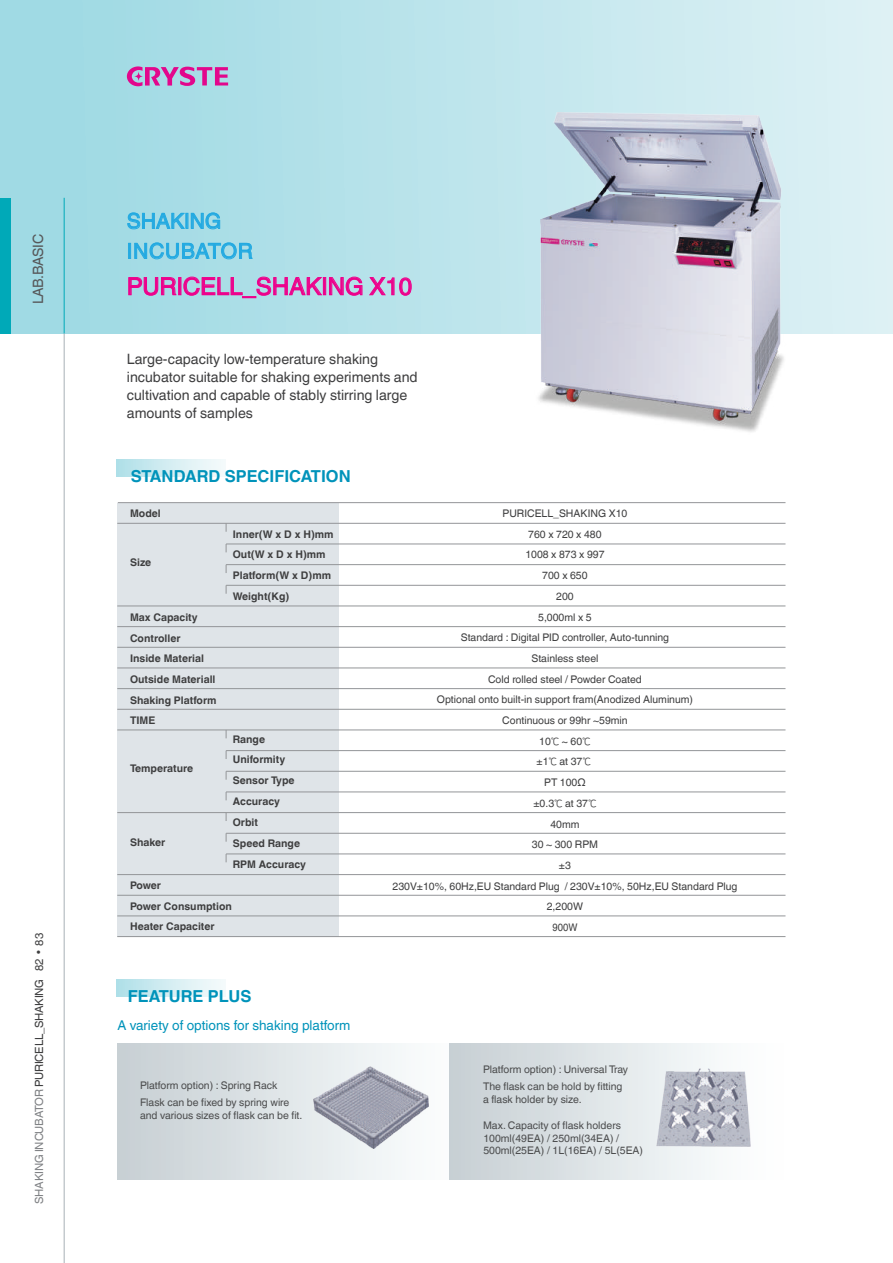
<style>
.page{position:relative;width:893px;height:1263px;background:#fff}
.page>*{position:absolute;margin:0;border:0;box-sizing:border-box;transform-origin:0 0}
.t1{font:24px "Helvetica World";color:#ed028c}
.t2{font:21px/30px "Helvetica World";color:#24aae1}
.t3{font:700 16.5px "Helvetica World";color:#0093ba}
.t4{font:14.25px/18px "Helvetica World";color:#3e3e3f}
.t5{font:14.25px "Helvetica World";letter-spacing:-.02em;color:#57585a}
.t6{font:13.5px "Helvetica World";color:#0093ba}
.t7{font:11.25px "Helvetica World";letter-spacing:-.02em;color:#3e3e3f}
.t8{font:10.5px/20.7px "Helvetica World";color:#3e3e3f;text-align:center}
.t9{font:700 10.5px/20.7px "Helvetica World";color:#3e3e3f}
.t10{font:10.5px/12.6px "Helvetica World";color:#4b4c4d}
.s1{color:#808285}
.s2{font-family:"Nanum Square R"}
</style>
<div class="page">
<div style="left:0;top:0;width:893px;height:334px;background:linear-gradient(to right,#9ad8e2,#dff1f5)"></div>
<div style="left:0;top:198px;width:10px;height:136px;background:#00a9b8"></div>
<hr style="left:64px;top:198px;width:1px;height:136px;background:#00a9b8">
<hr style="left:64px;top:334px;width:1px;height:929px;background:#a8b0b6">
<svg style="left:127px;top:66px;width:101px;height:20px;background:#c279bc"></svg>
<div style="left:323px;top:277px;width:3px;height:18px;border:1px solid #ed028c"></div>
<svg style="left:329px;top:276px;width:34px;height:20px"></svg>
<svg style="left:369px;top:277px;width:43px;height:19px"></svg>
<svg style="left:127px;top:213px;width:93px;height:16px"></svg>
<svg style="left:128px;top:237px;width:195px;height:61px;background:#a8c7de"></svg>
<div style="left:117px;top:460px;width:109px;height:17px;background:linear-gradient(to right,#b1e0e8,#f8fcfc)"></div>
<div style="left:117px;top:503px;width:221px;height:434px;background:#dfe4e8"></div>
<hr style="left:118px;top:502px;width:667px;height:1px;background:#939598">
<hr style="left:226px;top:585px;width:559px;height:1px;background:#939598">
<hr style="left:226px;top:564px;width:559px;height:1px;background:#939598">
<hr style="left:117px;top:523px;width:668px;height:1px;background:#939598">
<hr style="left:117px;top:606px;width:668px;height:1px;background:#939598">
<hr style="left:117px;top:626px;width:668px;height:1px;background:#939598">
<hr style="left:117px;top:667px;width:668px;height:1px;background:#939598">
<hr style="left:117px;top:647px;width:668px;height:1px;background:#939598">
<hr style="left:226px;top:544px;width:559px;height:1px;background:#939598">
<hr style="left:117px;top:688px;width:668px;height:1px;background:#939598">
<hr style="left:117px;top:709px;width:668px;height:1px;background:#939598">
<hr style="left:117px;top:729px;width:668px;height:1px;background:#939598">
<hr style="left:117px;top:895px;width:668px;height:1px;background:#939598">
<hr style="left:117px;top:915px;width:668px;height:1px;background:#939598">
<hr style="left:117px;top:936px;width:668px;height:1px;background:#939598">
<hr style="left:226px;top:750px;width:559px;height:1px;background:#939598">
<hr style="left:226px;top:771px;width:559px;height:1px;background:#939598">
<hr style="left:226px;top:791px;width:559px;height:1px;background:#939598">
<hr style="left:117px;top:812px;width:668px;height:1px;background:#939598">
<hr style="left:226px;top:833px;width:559px;height:1px;background:#939598">
<hr style="left:226px;top:853px;width:559px;height:1px;background:#939598">
<hr style="left:117px;top:874px;width:668px;height:1px;background:#939598">
<svg style="left:118px;top:1043px;width:311px;height:136px;background:#dae1e4"></svg>
<div style="left:449px;top:1043px;width:347px;height:136px;background:linear-gradient(to right,#c7cfd4,#fff)"></div>
<div style="left:117px;top:979px;width:109px;height:17px;background:linear-gradient(to right,#b1e0e8,#f8fcfc)"></div>
<img style="left:657px;top:1068px;width:94px;height:78px">
<img style="left:314px;top:1067px;width:114px;height:82px">
<img style="left:534px;top:112px;width:253px;height:320px">
<h3 class="t5" style="left:30px;top:304px;width:72px;rotate:-90deg">LAB.BASIC</h3>
<p class="t7" style="left:33px;top:1204px;width:272px;rotate:-90deg"><span class="s1">SHAKING INCUBATOR</span> PURICELL_SHAKING 82 <sup>●</sup> 83</p>
<h2 class="t2" style="left:127px;top:206px;width:127px">SHAKING<br>INCUBATOR</h2>
<h1 class="t1" style="left:127px;top:272px;width:287px">PURICELL_SHAKING X10</h1>
<h3 class="t4" style="left:127px;top:350px;width:292px">Large-capacity low-temperature shaking incubator suitable for shaking experiments and cultivation and capable of stably stirring large amounts of samples</h3>
<h3 class="t3" style="left:131px;top:467px;width:221px">STANDARD SPECIFICATION</h3>
<p class="t9" style="left:130px;top:503px;width:32px">Model</p>
<p class="t8" style="left:392px;top:503px;width:346px">PURICELL_SHAKING X10<br>760 x 720 x 480<br>1008 x 873 x 997<br>700 x 650<br>200<br>5,000ml x 5<br>Standard : Digital PID controller, Auto-tunning<br>Stainless steel<br>Cold rolled steel / Powder Coated<br>Optional onto built-in support fram(Anodized Aluminum)<br>Continuous or 99hr ~59min<br>10<span class="s2">℃</span> ~ 60<span class="s2">℃<br></span>±1<span class="s2">℃</span> at 37<span class="s2">℃<br></span>PT 100Ω<br>±0.3<span class="s2">℃</span> at 37<span class="s2">℃<br></span>40mm<br>30 ~ 300 RPM<br>±3<br>230V±10%, 60Hz,EU Standard Plug / 230V±10%, 50Hz,EU Standard Plug<br>2,200W<br>900W</p>
<p class="t9" style="left:233px;top:524px;width:102px">Inner(W x D x H)mm<br>Out(W x D x H)mm<br>Platform(W x D)mm<br>Weight(Kg)</p>
<p class="t9" style="left:130px;top:552px;width:23px">Size</p>
<p class="t9" style="left:130px;top:607px;width:88px">Max Capacity<br>Controller<br>Inside Material<br>Outside Materiall<br>Shaking Platform<br>TIME</p>
<p class="t9" style="left:233px;top:729px;width:63px">Range<br>Uniformity<br>Sensor Type<br>Accuracy</p>
<p class="t9" style="left:130px;top:758px;width:65px">Temperature</p>
<p class="t9" style="left:233px;top:812px;width:75px">Orbit<br>Speed Range<br>RPM Accuracy</p>
<p class="t9" style="left:130px;top:832px;width:37px">Shaker</p>
<p class="t9" style="left:130px;top:875px;width:103px">Power<br>Power Consumption<br>Heater Capaciter</p>
<h3 class="t3" style="left:128px;top:986px;width:125px">FEATURE PLUS</h3>
<p class="t6" style="left:117px;top:1017px;width:234px">A variety of options for shaking platform</p>
<p class="t10" style="left:140px;top:1077px;width:151px;line-height:17px">Platform option) : Spring Rack<br>Flask can be fixed by spring wire</p>
<p class="t10" style="left:140px;top:1108px;width:164px">and various sizes of flask can be fit.</p>
<p class="t10" style="left:483px;top:1063px;width:147px">Platform option) : Universal Tray</p>
<p class="t10" style="left:483px;top:1080px;width:141px">The flask can be hold by fitting a flask holder by size.</p>
<p class="t10" style="left:483px;top:1119px;width:139px">Max. Capacity of flask holders</p>
<p class="t10" style="left:483px;top:1132px;width:161px">100ml(49EA) / 250ml(34EA) /<br>500ml(25EA) / 1L(16EA) / 5L(5EA)</p>
</div>
